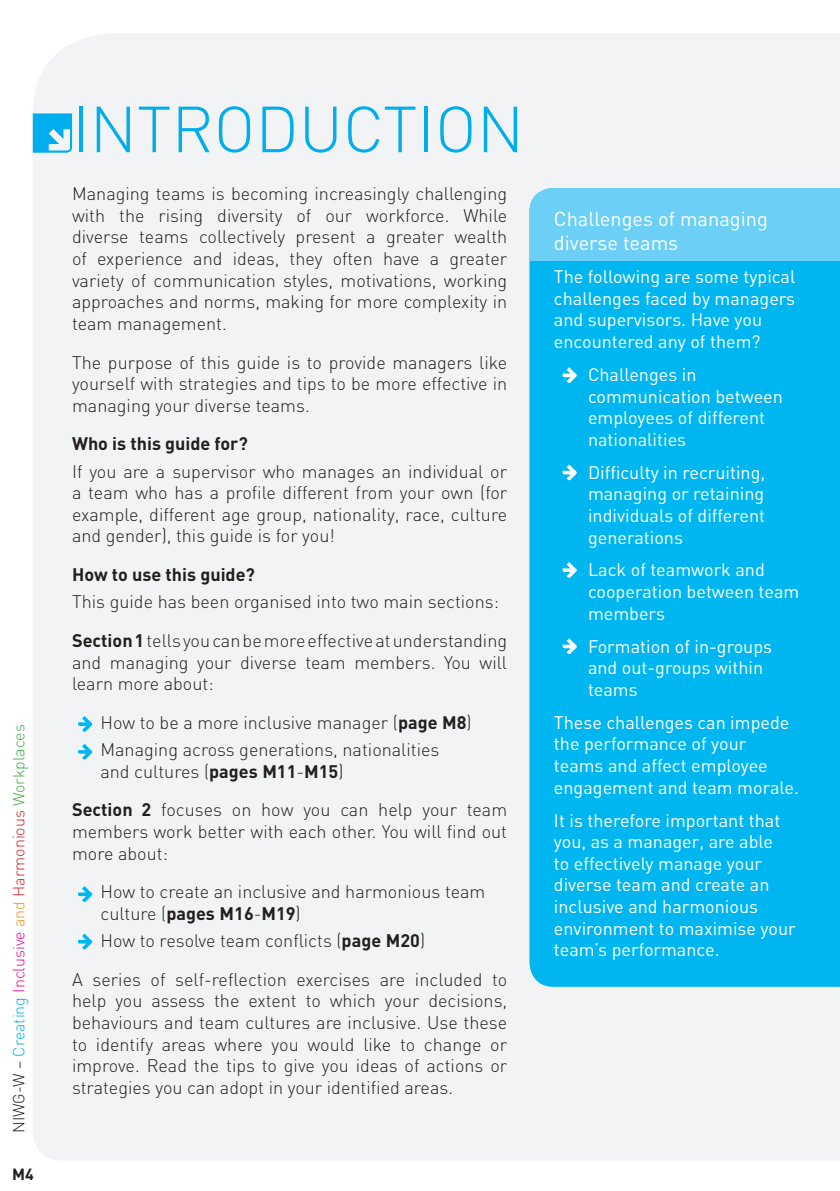
<style>
.page{position:relative;width:840px;height:1191px;background:#fff}
.page>*{position:absolute;margin:0;border:0;box-sizing:border-box;transform-origin:0 0}
.t1{font:300 64px "DIN";color:#00aeef}
.t2{font:20px/24px "DIN";color:#fff}
.t3{font:300 18px/21.6px "DIN";color:#231f20}
.t4{font:18px/21.6px "DIN";color:#fff}
.t5{font:700 18px "DIN";color:#231f20}
.t6{font:300 16px "DIN";color:#d1232a}
.t7{font:700 16px "DIN";color:#231f20}
.s1{color:#231f20}
.s2{color:#00aeef}
.s3{color:#ed028c}
.s4{color:#f7931d}
.s5{color:#40ae49}
.s6{font-weight:700}
</style>
<div class="page">
<div style="left:33px;top:33px;width:806px;height:1127px;background:#f2f3f4"></div>
<div style="left:529px;top:261px;width:310px;height:725px;background:#00b6f0"></div>
<div style="left:529px;top:188px;width:310px;height:73px;background:#6bcff6"></div>
<svg style="left:33px;top:113px;width:39px;height:40px"></svg>
<svg style="left:78px;top:716px;width:15px;height:16px"></svg>
<svg style="left:562px;top:367px;width:15px;height:17px"></svg>
<svg style="left:562px;top:464px;width:15px;height:17px"></svg>
<svg style="left:562px;top:562px;width:15px;height:16px"></svg>
<svg style="left:562px;top:638px;width:15px;height:17px"></svg>
<svg style="left:78px;top:744px;width:15px;height:16px"></svg>
<svg style="left:78px;top:886px;width:15px;height:16px"></svg>
<svg style="left:78px;top:933px;width:15px;height:17px"></svg>
<p class="t6" style="left:9px;top:1133px;width:410px;rotate:-90deg"><span class="s1">NIWG-W –</span> <span class="s2">Creating</span> <span class="s3">Inclusive</span> <span class="s4">and</span> Harmonious <span class="s5">Workplaces</span></p>
<p class="t7" style="left:12px;top:1163px;width:23px">M4</p>
<h1 class="t1" style="left:72px;top:90px;width:57px">Intro</h1>
<h1 class="t1" style="left:255px;top:90px;width:80px">duction</h1>
<p class="t3" style="left:72px;top:183px;width:436px;text-align:justify">Managing teams is becoming increasingly challenging with the rising diversity of our workforce. While diverse teams collectively present a greater wealth of experience and ideas, they often have a greater variety of communication styles, motivations, working approaches and norms, making for more complexity in team management.</p>
<p class="t3" style="left:72px;top:351px;width:436px;text-align:justify">The purpose of this guide is to provide managers like yourself with strategies and tips to be more effective in managing your diverse teams.</p>
<p class="t5" style="left:72px;top:432px;width:177px">Who is this guide for?</p>
<p class="t3" style="left:72px;top:460px;width:436px;text-align:justify">If you are a supervisor who manages an individual or a team who has a profile different from your own (for example, different age group, nationality, race, culture and gender), this guide is for you!</p>
<p class="t5" style="left:72px;top:563px;width:184px">How to use this guide?</p>
<p class="t3" style="left:72px;top:582px;width:436px;line-height:38.6px">This guide has been organised into two main sections:<br><span class="s6">Section 1</span> tells you can be more effective at understanding</p>
<p class="t3" style="left:72px;top:651px;width:436px">and managing your diverse team members. You will learn more about:</p>
<p class="t3" style="left:100px;top:708px;width:372px;line-height:27.2px">How to be a more inclusive manager (<span class="s6">page M8</span>)<br>Managing across generations, nationalities</p>
<p class="t3" style="left:72px;top:751px;width:436px;line-height:38.6px;text-indent:28px">and cultures (<span class="s6">pages M11</span>-<span class="s6">M15</span>)<br><span class="s6">Section 2</span> focuses on how you can help your team</p>
<p class="t3" style="left:72px;top:820px;width:436px">members work better with each other. You will find out more about:</p>
<p class="t3" style="left:100px;top:880px;width:386px">How to create an inclusive and harmonious team culture (<span class="s6">pages M16</span>-<span class="s6">M19</span>)</p>
<p class="t3" style="left:72px;top:921px;width:436px;line-height:38.6px;text-indent:28px">How to resolve team conflicts (<span class="s6">page M20</span>)<br>A series of self-reflection exercises are included to</p>
<p class="t3" style="left:72px;top:989px;width:436px;text-align:justify">help you assess the extent to which your decisions, behaviours and team cultures are inclusive. Use these to identify areas where you would like to change or improve. Read the tips to give you ideas of actions or strategies you can adopt in your identified areas.</p>
<p class="t2" style="left:553px;top:207px;width:215px">Challenges of managing diverse teams</p>
<p class="t4" style="left:553px;top:265px;width:243px">The following are some typical challenges faced by managers and supervisors. Have you encountered any of them?</p>
<p class="t4" style="left:587px;top:363px;width:196px">Challenges in communication between employees of different nationalities</p>
<p class="t4" style="left:587px;top:461px;width:179px;text-align:justify">Difficulty in recruiting, managing or retaining individuals of different generations</p>
<p class="t4" style="left:587px;top:559px;width:213px">Lack of teamwork and cooperation between team members</p>
<p class="t4" style="left:587px;top:635px;width:185px">Formation of in-groups and out-groups within teams</p>
<p class="t4" style="left:553px;top:711px;width:246px">These challenges can impede the performance of your teams and affect employee engagement and team morale.</p>
<p class="t4" style="left:553px;top:809px;width:243px">It is therefore important that you, as a manager, are able<br>to effectively manage your diverse team and create an inclusive and harmonious environment to maximise your team’s performance.</p>
</div>
